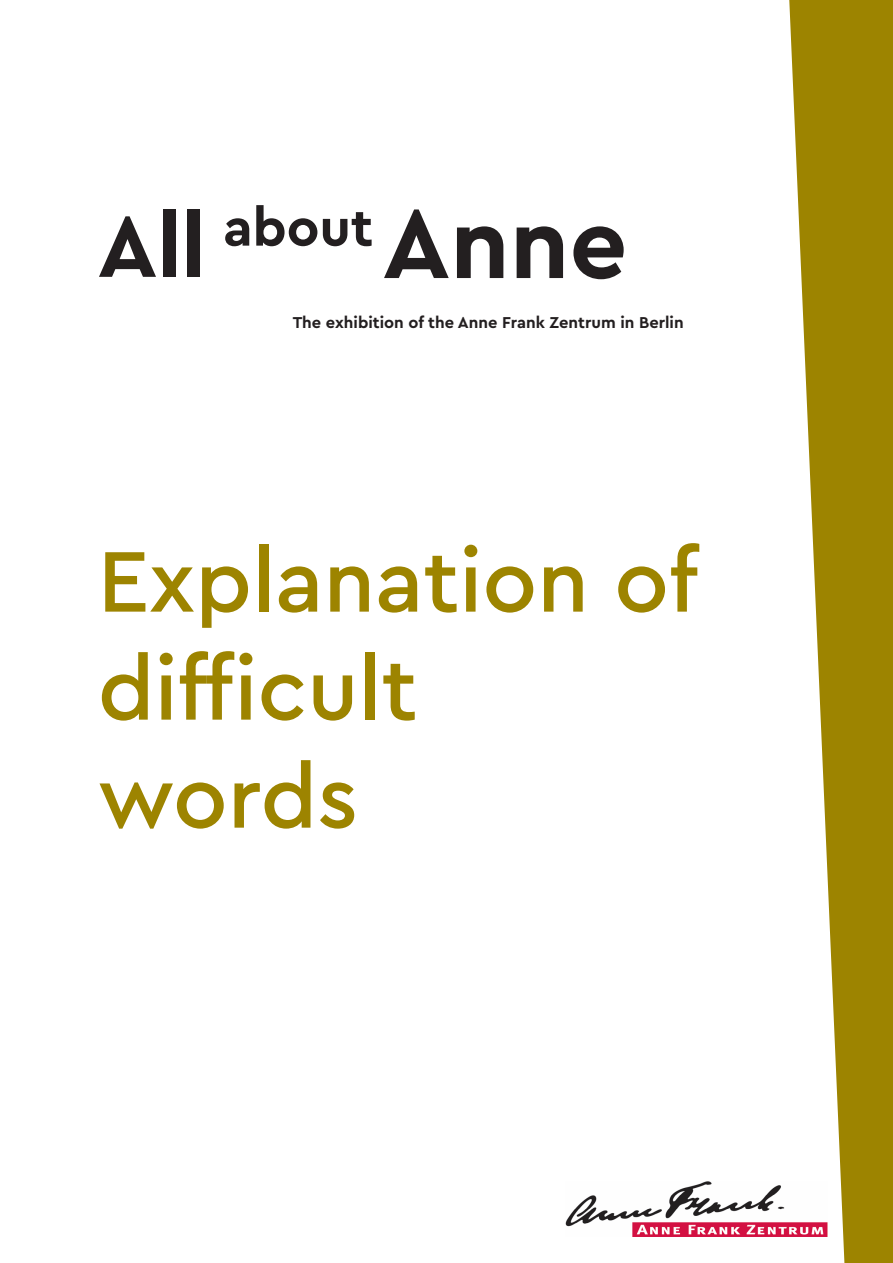
<style>
.page{position:relative;width:893px;height:1263px;background:#fff}
.page>*{position:absolute;margin:0;border:0;box-sizing:border-box;transform-origin:0 0}
.t1{font:700 102px "Cera PRO";color:#231f20}
.t2{font:500 90px/108px "Cera PRO";color:#9d8400}
.t3{font:700 90px "Cera PRO";color:#231f20}
.t4{font:700 54px "Cera PRO";color:#231f20}
.t5{font:700 16.5px "Cera PRO";color:#231f20}
</style>
<div class="page">
<svg style="left:789px;top:0;width:104px;height:1263px;fill:#9d8400"></svg>
<img style="left:566px;top:1182px;width:261px;height:54px">
<p class="t4" style="left:223px;top:192px;width:152px">about</p>
<p class="t3" style="left:98px;top:187px;width:109px">All</p>
<p class="t1" style="left:383px;top:176px;width:246px">Anne</p>
<p class="t5" style="left:293px;top:311px;width:393px">The exhibition of the Anne Frank Zentrum in Berlin</p>
<p class="t2" style="left:98px;top:523px;width:602px">Explanation of difficult words</p>
</div>
